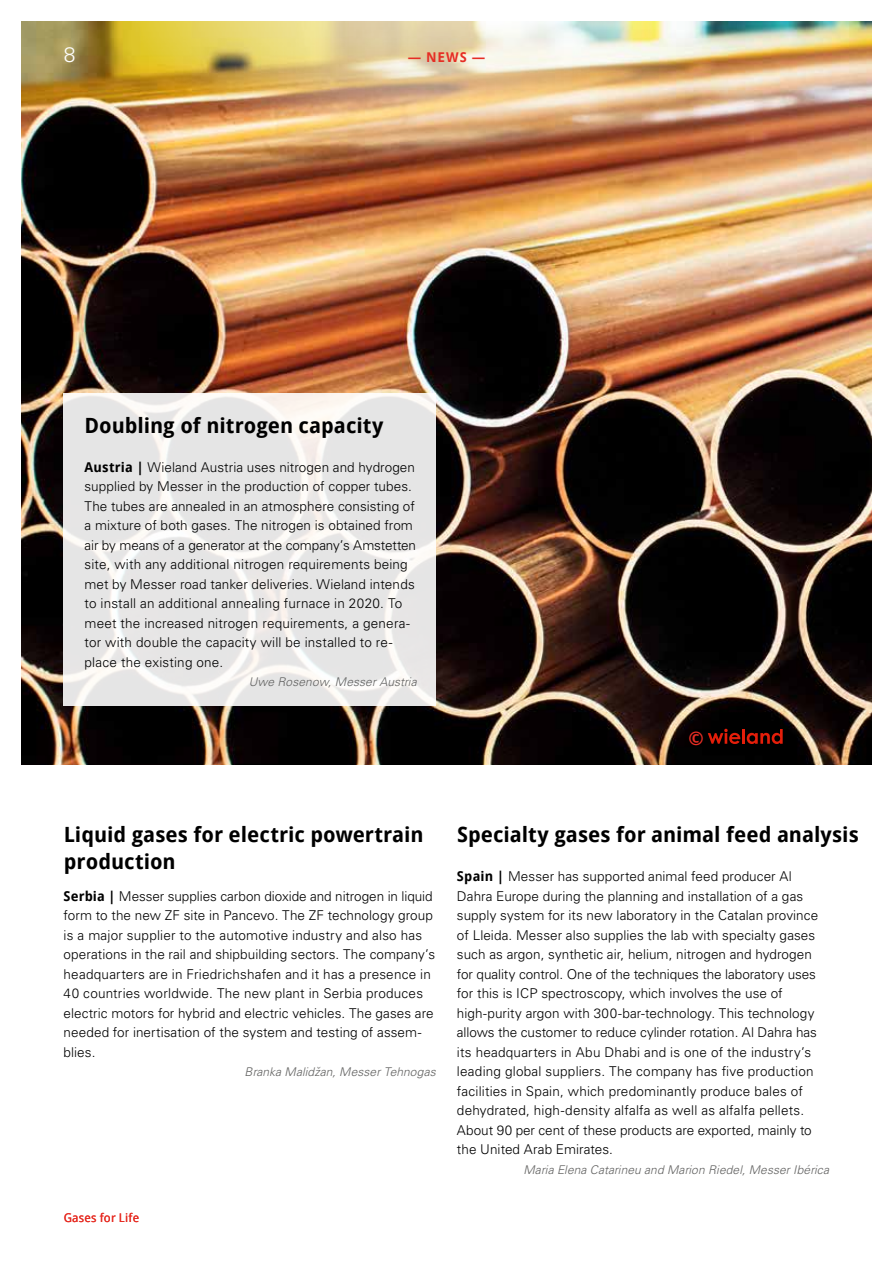
<style>
.page{position:relative;width:893px;height:1263px;background:#fff}
.page>*{position:absolute;margin:0;border:0;box-sizing:border-box;transform-origin:0 0}
.t1{font:700 21px/27px "Droid Sans";color:#000}
.t2{font:300 21px "Univers CE";color:#fff}
.t3{font:700 18.45px "Droid Sans";color:#e62d24}
.t4{font:300 13.5px/19.5px "Univers CE";letter-spacing:.005em;color:#000}
.t5{font:700 13.5px "Droid Sans";color:#e62d24}
.t6{font:italic 300 12px "Univers CE";letter-spacing:.01em;color:#626261}
.t7{font:12px "Droid Sans";letter-spacing:.02em;color:#e62d24}
.s1{font-family:"Droid Sans";font-weight:700}
</style>
<div class="page">
<hr style="left:892px;top:21px;width:1px;height:1221px;background:#983b2c">
<img style="left:21px;top:21px;width:851px;height:743px">
<svg style="left:708px;top:729px;width:32px;height:15px"></svg>
<hr style="left:742px;top:729px;width:3px;height:15px;background:#e41e0a">
<svg style="left:747px;top:729px;width:36px;height:15px"></svg>
<img style="left:126px;top:21px;width:619px;height:130px">
<svg style="left:64px;top:394px;width:372px;height:312px;fill:#e5e5e5"></svg>
<h1 class="t2" style="left:64px;top:43px;width:13px">8</h1>
<p class="t5" style="left:408px;top:49px;width:79px">— NEWS —</p>
<h1 class="t1" style="left:85px;top:412px;width:300px">Doubling of nitrogen capacity</h1>
<p class="t4" style="left:85px;top:457px;width:333px"><span class="s1">Austria |</span> Wieland Austria uses nitrogen and hydrogen supplied by Messer in the production of copper tubes.<br>The tubes are annealed in an atmosphere consisting of a mixture of both gases. The nitrogen is obtained from air by means of a generator at the company’s Amstetten site, with any additional nitrogen requirements being met by Messer road tanker deliveries. Wieland intends to install an additional annealing furnace in 2020. To meet the increased nitrogen requirements, a genera&shy;tor with double the capacity will be installed to re&shy;place the existing one.</p>
<p class="t6" style="left:249px;top:675px;width:169px">Uwe Rosenow, Messer Austria</p>
<h2 class="t3" style="left:688px;top:727px;width:17px">©</h2>
<h1 class="t1" style="left:64px;top:821px;width:361px">Liquid gases for electric powertrain production</h1>
<p class="t4" style="left:64px;top:886px;width:373px"><span class="s1">Serbia |</span> Messer supplies carbon dioxide and nitrogen in liquid form to the new ZF site in Pancevo. The ZF technology group is a major supplier to the automotive industry and also has operations in the rail and shipbuilding sectors. The company’s headquarters are in Friedrichshafen and it has a presence in 40 countries worldwide. The new plant in Serbia produces electric motors for hybrid and electric vehicles. The gases are needed for inertisation of the system and testing of assem&shy;blies.</p>
<p class="t6" style="left:245px;top:1065px;width:193px">Branka Malidžan, Messer Tehnogas</p>
<p class="t7" style="left:64px;top:1211px;width:77px">Gases for Life</p>
<h1 class="t1" style="left:457px;top:821px;width:403px">Specialty gases for animal feed analysis</h1>
<p class="t4" style="left:457px;top:867px;width:363px"><span class="s1">Spain |</span> Messer has supported animal feed producer Al Dahra Europe during the planning and installation of a gas supply system for its new laboratory in the Catalan province of Lleida. Messer also supplies the lab with specialty gases such as argon, synthetic air, helium, nitrogen and hydrogen for quality control. One of the techniques the laboratory uses for this is ICP spectroscopy, which involves the use of high-purity argon with 300-bar-technology. This technology allows the customer to reduce cylinder rotation. Al Dahra has its headquarters in Abu Dhabi and is one of the industry’s leading global suppliers. The company has five production facilities in Spain, which predominantly produce bales of dehydrated, high-density alfalfa as well as alfalfa pellets.<br>About 90 per cent of these products are exported, mainly to the United Arab Emirates.</p>
<p class="t6" style="left:523px;top:1162px;width:307px">Maria Elena Catarineu and Marion Riedel, Messer Ibérica</p>
</div>
